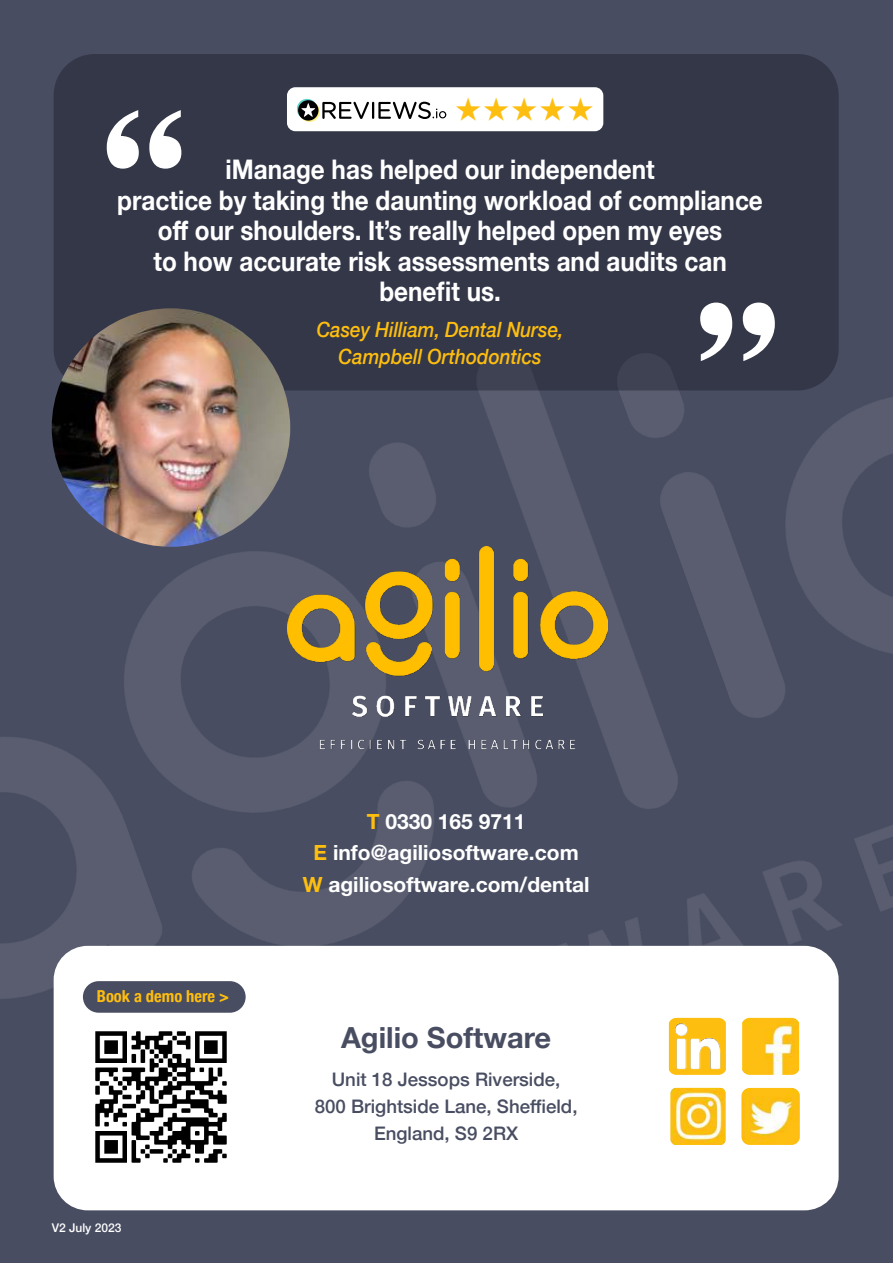
<style>
.page{position:relative;width:893px;height:1263px;background:#484d61}
.page>*{position:absolute;margin:0;border:0;box-sizing:border-box;transform-origin:0 0}
.t1{font:700 212.1px "Copperplate";color:#fff;scale:.9 1}
.t2{font:700 29.1px "Helvetica Neue";color:#484d61}
.t3{font:700 27px/30.5px "Helvetica Neue";color:#fff;text-align:center;scale:.9 1}
.t4{font:700 21px/31.5px "Helvetica Neue LT Std";color:#fff;text-align:center}
.t5{font:italic 500 21px/27px "Helvetica Neue";color:#febe0f;text-align:center;scale:.9 1}
.t6{font:500 18.6px/27px "Helvetica Neue";color:#484d61;text-align:center}
.t7{font:700 condensed 16.5px "Helvetica Neue";color:#febe0f}
.t8{font:500 12px "Helvetica Neue";color:#fff}
.s1{color:#febe0f}
</style>
<div class="page">
<img style="left:0;top:355px;width:893px;height:856px">
<div style="left:54px;top:946px;width:785px;height:264px;background:#fff;border-radius:34px"></div>
<img style="left:742px;top:1018px;width:57px;height:57px">
<img style="left:671px;top:1088px;width:54px;height:57px">
<img style="left:741px;top:1088px;width:59px;height:57px">
<img style="left:669px;top:1018px;width:57px;height:57px">
<img style="left:287px;top:546px;width:320px;height:220px">
<div style="left:54px;top:54px;width:785px;height:336px;background:#333748;border-radius:41px"></div>
<div style="left:287px;top:87px;width:316px;height:44px;background:#fff;border-radius:8px"></div>
<svg style="left:297px;top:98px;width:149px;height:24px"></svg>
<img style="left:95px;top:1031px;width:132px;height:132px">
<div style="left:83px;top:981px;width:163px;height:32px;background:#484d61;border-radius:16px"></div>
<img style="left:52px;top:308px;width:238px;height:239px;border-radius:119px">
<h1 class="t1" style="left:96px;top:31px;width:108px">“</h1>
<p class="t3" style="left:117px;top:157px;width:719px">iManage has helped our independent<br>practice by taking the daunting workload of compliance o昀昀 our shoulders. It’s really helped open my eyes<br>to how accurate risk assessments and audits can<br>bene昀椀t us.</p>
<p class="t5" style="left:317px;top:318px;width:276px">Casey Hilliam, Dental Nurse,<br>Campbell Orthodontics</p>
<h1 class="t1" style="left:690px;top:222px;width:108px">”</h1>
<p class="t7" style="left:97px;top:989px;width:134px">Book a demo here &gt;</p>
<p class="t8" style="left:52px;top:1223px;width:71px">V2 July 2023</p>
<p class="t4" style="left:303px;top:807px;width:288px"><span class="s1">T</span> 0330 165 9711<br><span class="s1">E</span> info@agiliosoftware.com<br><span class="s1">W</span> agiliosoftware.com/dental</p>
<p class="t2" style="left:341px;top:1026px;width:212px">Agilio Software</p>
<p class="t6" style="left:315px;top:1068px;width:264px">Unit 18 Jessops Riverside,<br>800 Brightside Lane, She昀케eld,<br>England, S9 2RX</p>
</div>
